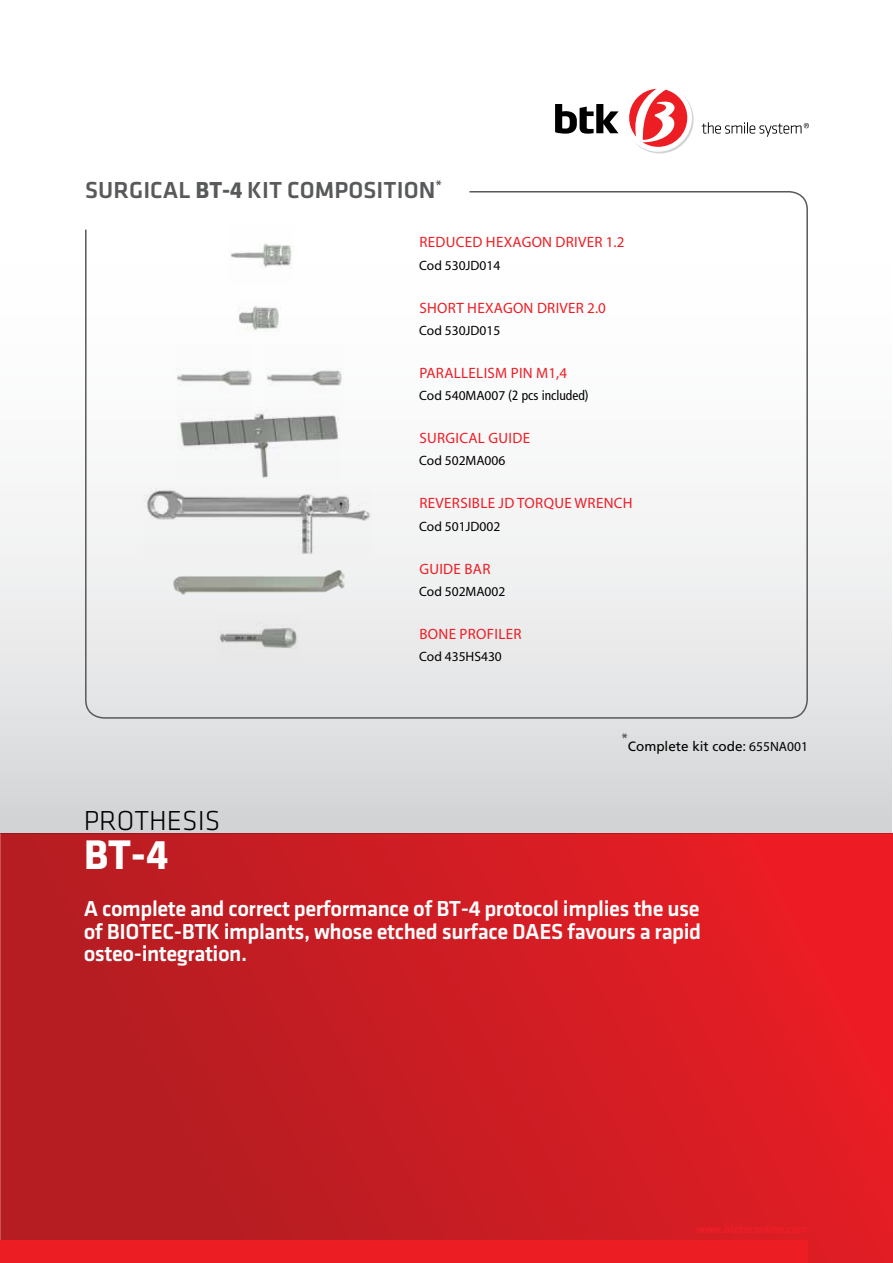
<style>
.page{position:relative;width:893px;height:1263px;background:#fff}
.page>*{position:absolute;margin:0;border:0;box-sizing:border-box;transform-origin:0 0}
.t1{font:700 42.9px "Klavika";color:#fff}
.t2{font:28.5px "Klavika Light OSTF";color:#000}
.t3{font:24px "Klavika Medium TF";letter-spacing:.005em;color:#58595b}
.t4{font:22.5px/22.5px "Klavika Medium TF";letter-spacing:-.02em;color:#fff;text-align:justify}
.t5{font:15px "Myriad Pro";letter-spacing:.02em;color:#ed1d24}
.t6{font:700 13.95px "Klavika";color:#58595b}
.t7{font:13.5px "Myriad Pro";color:#000}
.t8{font:condensed 13.5px "Frutiger LT Std";color:#000}
.t9{font:13.5px "Frutiger LT Std";color:#000}
.s1{font-family:"Klavika";font-weight:700}
.s2{font-family:"Myriad Pro";font-stretch:normal}
.s3{font-family:"Myriad Pro"}
</style>
<div class="page">
<div style="left:0;top:0;width:892px;height:833px;background:linear-gradient(to bottom,#fff,#dfdfe1)"></div>
<div style="left:0;top:833px;width:893px;height:430px;background:linear-gradient(to right,#af1d22,#e91d24)"></div>
<svg style="left:0;top:0;width:1px;height:833px"></svg>
<div style="left:0;top:1240px;width:808px;height:23px;background:#ed1d24"></div>
<svg style="left:84px;top:190px;width:725px;height:529px"></svg>
<svg style="left:555px;top:104px;width:64px;height:30px"></svg>
<svg style="left:702px;top:122px;width:107px;height:15px"></svg>
<svg style="left:626px;top:86px;width:68px;height:67px"></svg>
<div style="left:624px;top:84px;width:68px;height:68px;background:#fff;border-radius:50%"></div>
<svg style="left:629px;top:89px;width:58px;height:58px"></svg>
<img style="left:229px;top:227px;width:64px;height:57px">
<img style="left:237px;top:299px;width:44px;height:38px">
<img style="left:218px;top:616px;width:81px;height:43px">
<img style="left:176px;top:344px;width:77px;height:68px">
<img style="left:266px;top:344px;width:77px;height:68px">
<img style="left:177px;top:408px;width:162px;height:71px">
<img style="left:167px;top:570px;width:182px;height:25px">
<img style="left:144px;top:488px;width:229px;height:66px">
<p class="t3" style="left:85px;top:177px;width:358px">SURGICAL <span class="s1">BT-4</span> KIT COMPOSITION<sup>*</sup></p>
<p class="t5" style="left:419px;top:233px;width:207px">REDUCED HEXAGON DRIVER 1.2</p>
<p class="t7" style="left:419px;top:257px;width:83px">Cod 530JD014</p>
<p class="t5" style="left:419px;top:298px;width:188px">SHORT HEXAGON DRIVER 2.0</p>
<p class="t7" style="left:419px;top:322px;width:83px">Cod 530JD015</p>
<p class="t5" style="left:419px;top:363px;width:149px">PARALLELISM PIN M1,4</p>
<p class="t8" style="left:419px;top:387px;width:171px"><span class="s2">Cod 540MA007</span> (2 pcs included)</p>
<p class="t5" style="left:419px;top:429px;width:112px">SURGICAL GUIDE</p>
<p class="t7" style="left:419px;top:452px;width:88px">Cod 502MA006</p>
<p class="t5" style="left:419px;top:494px;width:215px">REVERSIBLE JD TORQUE WRENCH</p>
<p class="t7" style="left:419px;top:518px;width:83px">Cod 501JD002</p>
<p class="t5" style="left:419px;top:559px;width:73px">GUIDE BAR</p>
<p class="t7" style="left:419px;top:583px;width:88px">Cod 502MA002</p>
<p class="t5" style="left:419px;top:624px;width:19px">Bone</p>
<p class="t5" style="left:459px;top:624px;width:9px">profiler</p>
<p class="t7" style="left:419px;top:648px;width:84px">Cod 435HS430</p>
<p class="t6" style="left:621px;top:731px;width:8px">*</p>
<p class="t2" style="left:84px;top:806px;width:138px">PROTHESIS</p>
<h1 class="t1" style="left:84px;top:831px;width:86px">BT-4</h1>
<p class="t9" style="left:628px;top:738px;width:182px">Complete kit code: <span class="s3">655NA001</span></p>
<p class="t4" style="left:84px;top:898px;width:619px">A complete and correct performance of BT-4 protocol implies the use of BIOTEC-BTK implants, whose etched surface DAES favours a rapid osteo-integration.</p>
</div>
